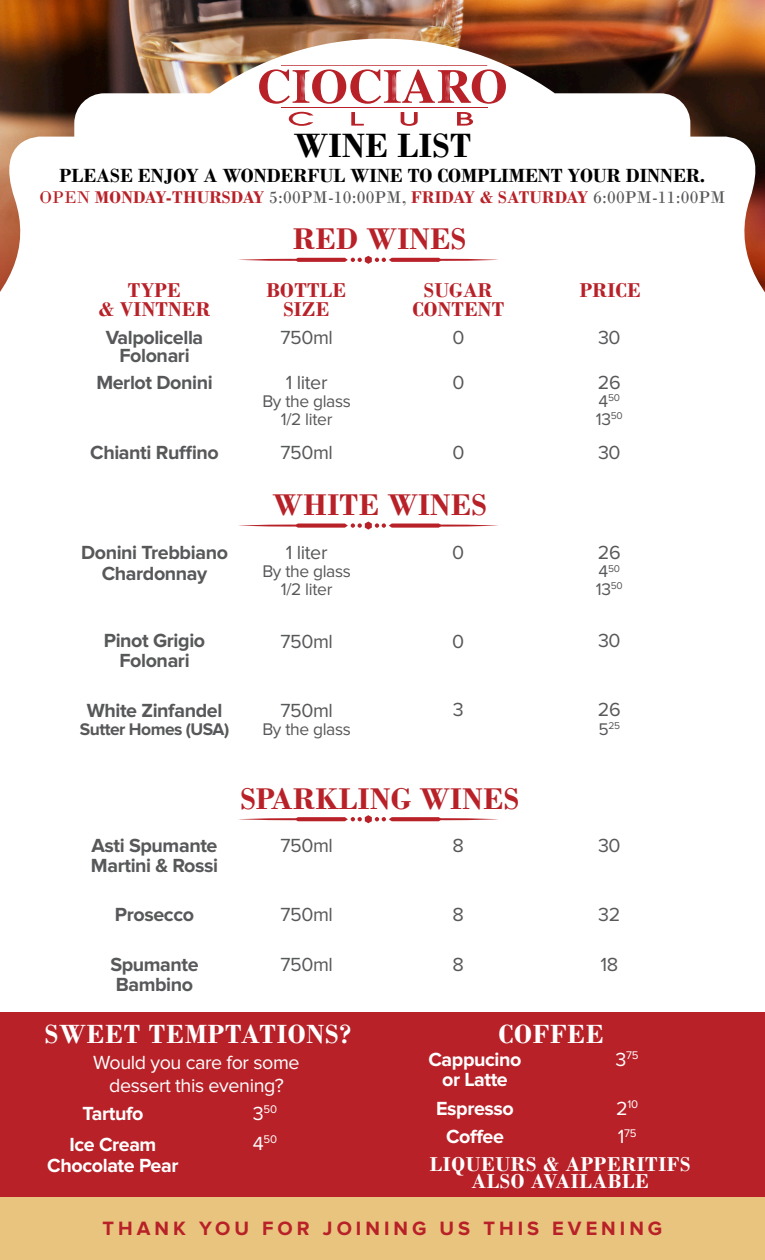
<style>
.page{position:relative;width:765px;height:1260px;background:#fff}
.page>*{position:absolute;margin:0;border:0;box-sizing:border-box;transform-origin:0 0}
.t1{font:700 35.38px "Bodoni";letter-spacing:.01em;color:#000002}
.t2{font:700 31.5px "Bodoni";letter-spacing:.01em;color:#b82128}
.t3{font:700 27.62px "Bodoni";letter-spacing:.03em;color:#fff}
.t4{font:700 21.12px "Bodoni";letter-spacing:.03em;color:#fff}
.t5{font:700 21px "Bodoni";letter-spacing:.01em;color:#b82128}
.t6{font:700 20px "Bodoni";color:#000002}
.t7{font:700 20px "Proxima Nova";letter-spacing:.2em;color:#b82128}
.t8{font:700 19.75px "Lincoln Proxima Nova";letter-spacing:-.02em;color:#57585a}
.t9{font:19.75px "Lincoln Proxima Nova";letter-spacing:-.02em;color:#57585a}
.t10{font:700 19.75px "Lincoln Proxima Nova";letter-spacing:-.02em;color:#fff}
.t11{font:19.75px "Lincoln Proxima Nova";letter-spacing:-.02em;color:#fff}
.t12{font:700 17.88px "Bodoni";letter-spacing:.01em;color:#b82128}
.t13{font:17.5px "Lincoln Proxima Nova";letter-spacing:-.02em;color:#57585a}
.t14{font:700 17.5px "Lincoln Proxima Nova";letter-spacing:-.03em;color:#57585a}
.t15{font:11.5px "Lincoln Proxima Nova";letter-spacing:-.02em;color:#fff}
.t16{font:10.12px "Lincoln Proxima Nova";color:#57585a}
.s1{font-weight:400}
.s2{font-weight:400;color:#57585a}
.s3{font-size:17.5px}
.s4{font-size:19.75px}
</style>
<div class="page">
<img style="left:0;top:0;width:765px;height:39px">
<svg style="left:0;top:39px;width:765px;height:254px"></svg>
<div style="left:0;top:1012px;width:765px;height:196px;background:#b82128"></div>
<hr style="left:281px;top:107px;width:206px;height:1px;background:#b82128">
<svg style="left:289px;top:112px;width:25px;height:14px"></svg>
<svg style="left:351px;top:112px;width:13px;height:14px"></svg>
<svg style="left:401px;top:112px;width:17px;height:14px"></svg>
<svg style="left:457px;top:112px;width:16px;height:14px"></svg>
<svg style="left:259px;top:65px;width:247px;height:39px"></svg>
<hr style="left:238px;top:259px;width:103px;height:2px;background:#b82128;border-radius:50%">
<hr style="left:395px;top:259px;width:104px;height:2px;background:#b82128;border-radius:50%">
<svg style="left:295px;top:256px;width:147px;height:8px"></svg>
<hr style="left:238px;top:525px;width:103px;height:2px;background:#b82128;border-radius:50%">
<hr style="left:395px;top:525px;width:104px;height:2px;background:#b82128;border-radius:50%">
<svg style="left:295px;top:522px;width:147px;height:8px"></svg>
<hr style="left:238px;top:818px;width:103px;height:2px;background:#b82128;border-radius:50%">
<hr style="left:395px;top:818px;width:104px;height:2px;background:#b82128;border-radius:50%">
<svg style="left:295px;top:815px;width:147px;height:8px"></svg>
<div style="left:0;top:1198px;width:765px;height:62px;background:#e9c47e"></div>
<p class="t1" style="left:294px;top:125px;width:179px">WINE LIST</p>
<p class="t6" style="left:60px;top:164px;width:647px">PLEASE ENJOY A WONDERFUL WINE TO COMPLIMENT YOUR DINNER.</p>
<p class="t12" style="left:39px;top:187px;width:688px"><span class="s1">OPEN</span> MONDAY-THURSDAY <span class="s2">5:00PM-10:00PM,</span> FRIDAY &amp; SATURDAY <span class="s2">6:00PM-11:00PM</span></p>
<p class="t2" style="left:293px;top:220px;width:174px">RED WINES</p>
<p class="t5" style="left:128px;top:277px;width:54px">TYPE</p>
<p class="t5" style="left:98px;top:297px;width:114px">&amp; VINTNER</p>
<p class="t5" style="left:424px;top:277px;width:70px">SUGAR</p>
<p class="t5" style="left:412px;top:297px;width:93px">CONTENT</p>
<p class="t5" style="left:267px;top:277px;width:81px">BOTTLE</p>
<p class="t5" style="left:580px;top:277px;width:62px">PRICE</p>
<p class="t5" style="left:283px;top:297px;width:47px">SIZE</p>
<p class="t8" style="left:106px;top:326px;width:99px">Valpolicella</p>
<p class="t8" style="left:119px;top:344px;width:72px">Folonari</p>
<p class="t8" style="left:96px;top:371px;width:118px">Merlot Donini</p>
<p class="t8" style="left:90px;top:441px;width:130px">Chianti Ruffino</p>
<p class="t9" style="left:280px;top:326px;width:54px">750ml</p>
<p class="t9" style="left:286px;top:371px;width:43px">1 liter</p>
<p class="t13" style="left:262px;top:391px;width:90px">By the glass</p>
<p class="t13" style="left:281px;top:409px;width:53px">1/2 liter</p>
<p class="t9" style="left:280px;top:441px;width:54px">750ml</p>
<p class="t9" style="left:452px;top:326px;width:14px">0</p>
<p class="t9" style="left:452px;top:371px;width:14px">0</p>
<p class="t9" style="left:452px;top:441px;width:14px">0</p>
<p class="t9" style="left:598px;top:326px;width:24px">30</p>
<p class="t9" style="left:598px;top:371px;width:24px">26</p>
<p class="t16" style="left:599px;top:392px;width:23px"><span class="s3">4</span>50</p>
<p class="t13" style="left:596px;top:409px;width:28px">13<sup>50</sup></p>
<p class="t9" style="left:598px;top:441px;width:24px">30</p>
<p class="t2" style="left:272px;top:486px;width:216px">WHITE WINES</p>
<p class="t8" style="left:81px;top:541px;width:148px">Donini Trebbiano</p>
<p class="t8" style="left:102px;top:562px;width:107px">Chardonnay</p>
<p class="t8" style="left:104px;top:629px;width:103px">Pinot Grigio</p>
<p class="t8" style="left:119px;top:649px;width:72px">Folonari</p>
<p class="t8" style="left:87px;top:699px;width:137px">White Zinfandel</p>
<p class="t14" style="left:80px;top:719px;width:151px">Sutter Homes (USA)</p>
<p class="t9" style="left:286px;top:541px;width:43px">1 liter</p>
<p class="t13" style="left:262px;top:561px;width:90px">By the glass</p>
<p class="t13" style="left:281px;top:579px;width:53px">1/2 liter</p>
<p class="t9" style="left:280px;top:630px;width:54px">750ml</p>
<p class="t9" style="left:280px;top:699px;width:54px">750ml</p>
<p class="t13" style="left:262px;top:719px;width:90px">By the glass</p>
<p class="t9" style="left:452px;top:541px;width:14px">0</p>
<p class="t9" style="left:452px;top:630px;width:14px">0</p>
<p class="t9" style="left:453px;top:698px;width:12px">3</p>
<p class="t9" style="left:598px;top:541px;width:24px">26</p>
<p class="t16" style="left:599px;top:562px;width:23px"><span class="s3">4</span>50</p>
<p class="t13" style="left:596px;top:579px;width:28px">13<sup>50</sup></p>
<p class="t9" style="left:598px;top:629px;width:24px">30</p>
<p class="t9" style="left:598px;top:698px;width:24px">26</p>
<p class="t16" style="left:598px;top:720px;width:23px"><span class="s3">5</span>25</p>
<p class="t8" style="left:92px;top:834px;width:127px">Asti Spumante</p>
<p class="t8" style="left:91px;top:854px;width:129px">Martini &amp; Rossi</p>
<p class="t8" style="left:115px;top:903px;width:81px">Prosecco</p>
<p class="t8" style="left:110px;top:953px;width:90px">Spumante</p>
<p class="t8" style="left:116px;top:973px;width:79px">Bambino</p>
<p class="t2" style="left:240px;top:780px;width:280px">SPARKLING WINES</p>
<p class="t9" style="left:280px;top:834px;width:54px">750ml</p>
<p class="t9" style="left:280px;top:903px;width:54px">750ml</p>
<p class="t9" style="left:280px;top:953px;width:54px">750ml</p>
<p class="t9" style="left:453px;top:834px;width:13px">8</p>
<p class="t9" style="left:453px;top:903px;width:13px">8</p>
<p class="t9" style="left:453px;top:953px;width:13px">8</p>
<p class="t9" style="left:598px;top:834px;width:24px">30</p>
<p class="t9" style="left:598px;top:903px;width:24px">32</p>
<p class="t9" style="left:600px;top:953px;width:19px">18</p>
<p class="t3" style="left:45px;top:1017px;width:308px">SWEET TEMPTATIONS?</p>
<p class="t3" style="left:498px;top:1017px;width:107px">COFFEE</p>
<p class="t11" style="left:93px;top:1051px;width:208px">Would you care for some</p>
<p class="t11" style="left:109px;top:1074px;width:176px">dessert this evening?</p>
<p class="t10" style="left:82px;top:1102px;width:63px">Tartufo</p>
<p class="t10" style="left:69px;top:1133px;width:89px">Ice Cream</p>
<p class="t10" style="left:47px;top:1154px;width:133px">Chocolate Pear</p>
<p class="t15" style="left:253px;top:1103px;width:26px"><span class="s4">3</span>50</p>
<p class="t15" style="left:253px;top:1133px;width:26px"><span class="s4">4</span>50</p>
<p class="t10" style="left:429px;top:1048px;width:94px">Cappucino</p>
<p class="t10" style="left:442px;top:1068px;width:67px">or Latte</p>
<p class="t10" style="left:436px;top:1097px;width:79px">Espresso</p>
<p class="t10" style="left:446px;top:1126px;width:59px">Coffee</p>
<p class="t15" style="left:616px;top:1049px;width:25px"><span class="s4">3</span>75</p>
<p class="t15" style="left:616px;top:1098px;width:23px"><span class="s4">2</span>10</p>
<p class="t15" style="left:618px;top:1126px;width:20px"><span class="s4">1</span>75</p>
<p class="t4" style="left:430px;top:1151px;width:262px">LIQUEURS &amp; APPERITIFS</p>
<p class="t4" style="left:471px;top:1169px;width:179px">ALSO AVAILABLE</p>
<p class="t7" style="left:103px;top:1219px;width:561px">THANK YOU FOR JOINING US THIS EVENING</p>
</div>
